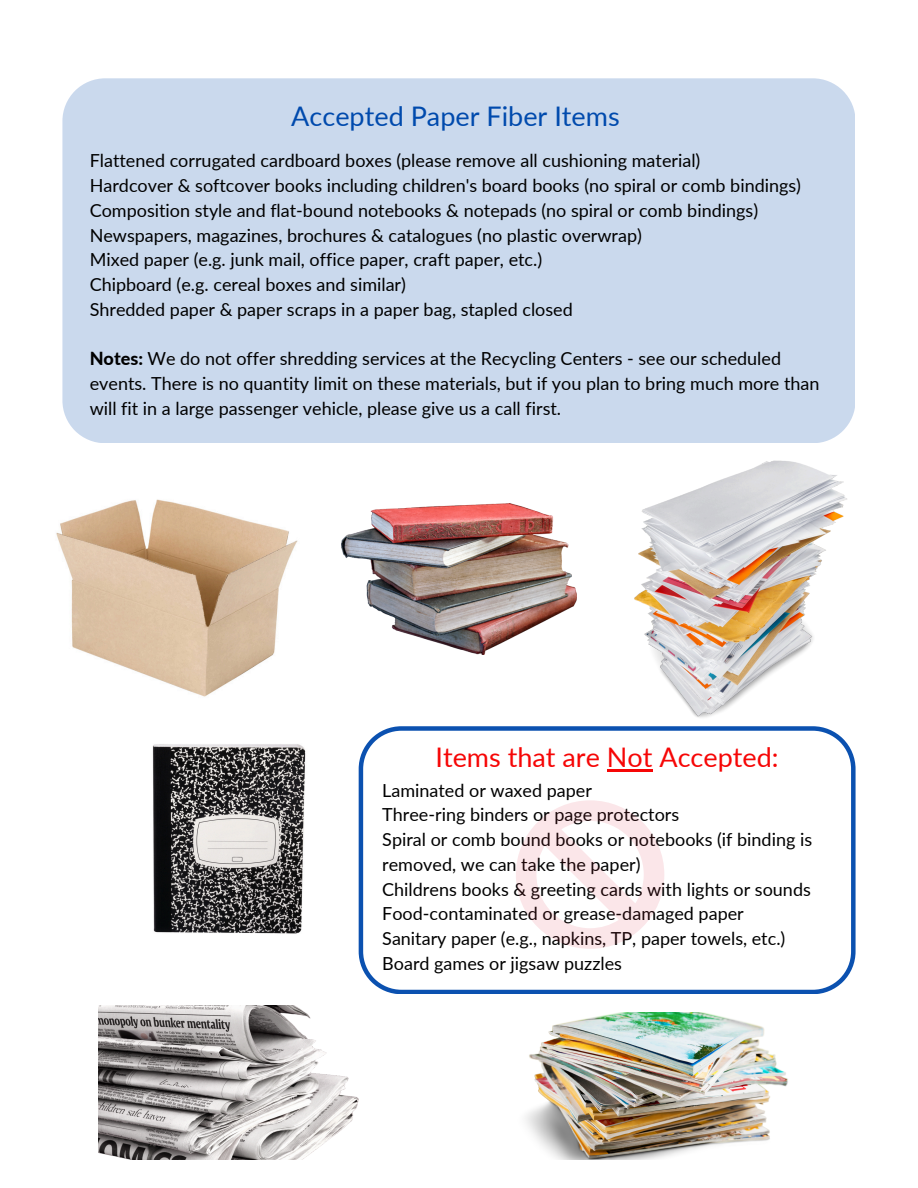
<style>
.page{position:relative;width:918px;height:1188px;background:#fff}
.page>*{position:absolute;margin:0;border:0;box-sizing:border-box;transform-origin:0 0}
.t1{font:27px "Lato";color:#f60606}
.t2{font:27px "Lato";color:#004aad}
.t3{font:18px/24.8px "Lato";color:#000}
.s1{font-weight:800}
</style>
<div class="page">
<div style="left:62px;top:78px;width:793px;height:365px;background:#cad9ed"></div>
<img style="left:56px;top:499px;width:242px;height:198px">
<img style="left:341px;top:504px;width:236px;height:151px">
<img style="left:525px;top:1012px;width:263px;height:147px">
<img style="left:98px;top:1006px;width:260px;height:154px">
<img style="left:152px;top:744px;width:154px;height:190px">
<svg style="left:359px;top:726px;width:497px;height:268px"></svg>
<svg style="left:516px;top:800px;width:148px;height:149px"></svg>
<img style="left:616px;top:460px;width:240px;height:269px">
<hr style="left:607px;top:770px;width:46px;height:2px;background:#f60606">
<h1 class="t2" style="left:291px;top:100px;width:330px">Accepted Paper Fiber Items</h1>
<p class="t3" style="left:90px;top:148px;width:612px">Flattened corrugated cardboard boxes (please remove all cushioning material)</p>
<p class="t3" style="left:90px;top:173px;width:713px">Hardcover &amp; softcover books including children's board books (no spiral or comb bindings)</p>
<p class="t3" style="left:90px;top:198px;width:670px">Composition style and flat-bound notebooks &amp; notepads (no spiral or comb bindings)</p>
<p class="t3" style="left:90px;top:222px;width:554px">Newspapers, magazines, brochures &amp; catalogues (no plastic overwrap)</p>
<p class="t3" style="left:90px;top:247px;width:454px">Mixed paper (e.g. junk mail, office paper, craft paper, etc.)</p>
<p class="t3" style="left:90px;top:272px;width:318px">Chipboard (e.g. cereal boxes and similar)</p>
<p class="t3" style="left:90px;top:297px;width:485px">Shredded paper &amp; paper scraps in a paper bag, stapled closed</p>
<p class="t3" style="left:90px;top:346px;width:731px"><span class="s1">Notes:</span> We do not offer shredding services at the Recycling Centers - see our scheduled events. There is no quantity limit on these materials, but if you plan to bring much more than will fit in a large passenger vehicle, please give us a call first.</p>
<p class="t1" style="left:435px;top:741px;width:345px">Items that are Not Accepted:</p>
<p class="t3" style="left:382px;top:777px;width:211px">Laminated or waxed paper</p>
<p class="t3" style="left:382px;top:802px;width:299px">Three-ring binders or page protectors</p>
<p class="t3" style="left:382px;top:827px;width:431px">Spiral or comb bound books or notebooks (if binding is removed, we can take the paper)</p>
<p class="t3" style="left:382px;top:876px;width:430px">Childrens books &amp; greeting cards with lights or sounds</p>
<p class="t3" style="left:382px;top:901px;width:363px">Food-contaminated or grease-damaged paper</p>
<p class="t3" style="left:382px;top:926px;width:405px">Sanitary paper (e.g., napkins, TP, paper towels, etc.)</p>
<p class="t3" style="left:382px;top:951px;width:241px">Board games or jigsaw puzzles</p>
</div>
